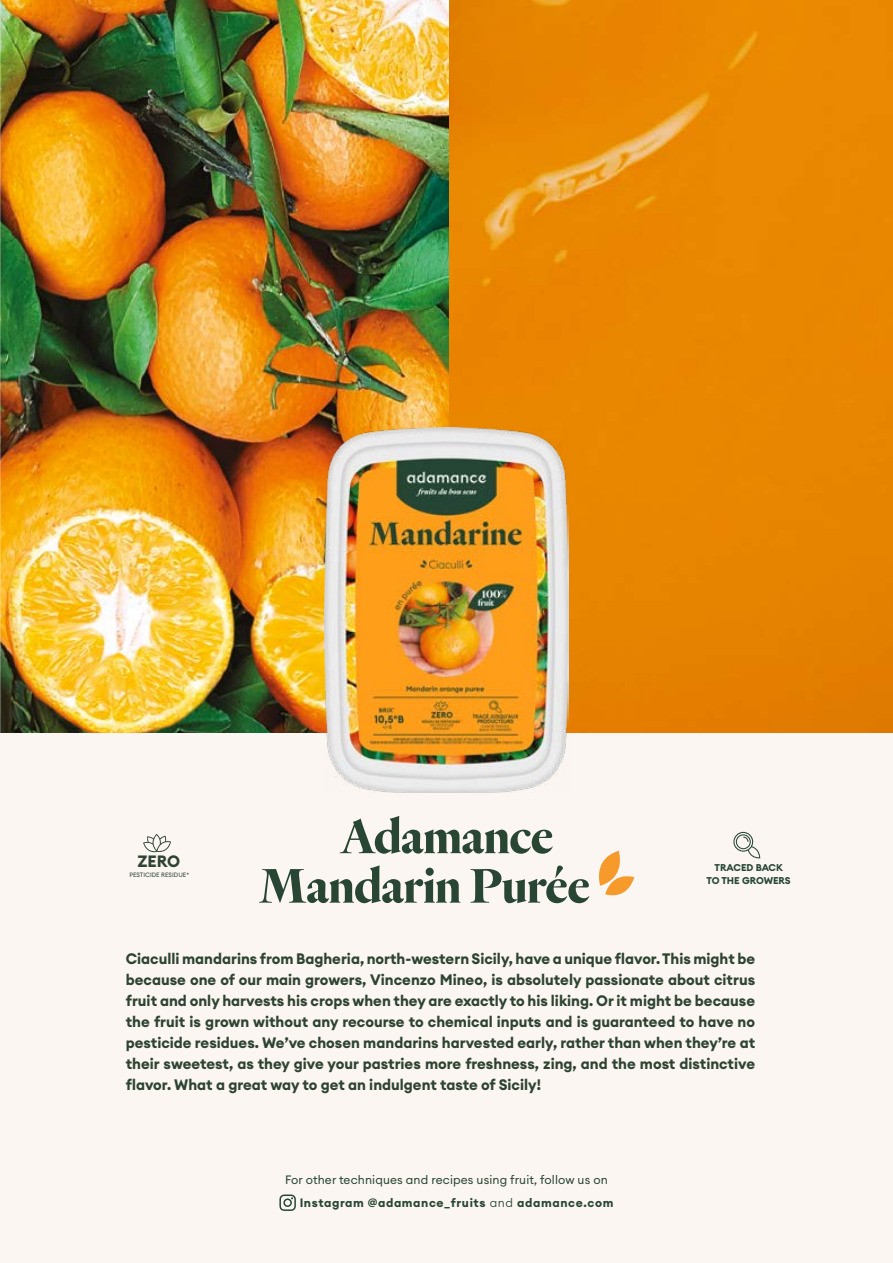
<style>
.page{position:relative;width:893px;height:1263px;background:#fff}
.page>*{position:absolute;margin:0;border:0;box-sizing:border-box;transform-origin:0 0}
.t1{font:700 50.25px/49.5px "Heldane Display";color:#294634}
.t2{font:700 16.2px "Euclid Circular A";color:#2e4332}
.t3{font:700 15px/21px "Euclid Circular A";color:#2e4332;text-align:justify}
.t4{font:12px/22.5px "Euclid Circular A";letter-spacing:.01em;color:#294634}
.t5{font:700 9.75px/12.5px "Euclid Circular A";color:#274635;text-align:center}
.t6{font:6.15px "Euclid Circular A";color:#2e4332}
.s1{font-weight:700}
.s2{font-weight:300}
</style>
<div class="page">
<img style="left:449px;top:0;width:444px;height:733px">
<img style="left:0;top:0;width:449px;height:733px">
<div style="left:0;top:733px;width:893px;height:530px;background:#fbf6f1"></div>
<svg style="left:279px;top:1194px;width:17px;height:17px"></svg>
<img style="left:325px;top:427px;width:243px;height:365px">
<svg style="left:599px;top:851px;width:35px;height:45px"></svg>
<svg style="left:143px;top:834px;width:28px;height:18px"></svg>
<svg style="left:733px;top:832px;width:27px;height:26px"></svg>
<h1 class="t1" style="left:259px;top:812px;width:333px;text-indent:81px">Adamance<br>Mandarin Purée</h1>
<p class="t2" style="left:137px;top:851px;width:44px">ZERO</p>
<p class="t6" style="left:129px;top:871px;width:61px">PESTICIDE RESIDUE*</p>
<p class="t5" style="left:706px;top:862px;width:86px">TRACED BACK<br>TO THE GROWERS</p>
<p class="t3" style="left:126px;top:948px;width:631px">Ciaculli mandarins from Bagheria, north-western Sicily, have a unique flavor. This might be because one of our main growers, Vincenzo Mineo, is absolutely passionate about citrus fruit and only harvests his crops when they are exactly to his liking. Or it might be because the fruit is grown without any recourse to chemical inputs and is guaranteed to have no pesticide residues. We’ve chosen mandarins harvested early, rather than when they’re at their sweetest, as they give your pastries more freshness, zing, and the most distinctive flavor. What a great way to get an indulgent taste of Sicily!</p>
<p class="t4" style="left:300px;top:1168px;width:315px;text-indent:-15px">For other techniques and recipes using fruit, follow us on<br><span class="s1">Instagram @adamance_fruits</span> <span class="s2">and</span> <span class="s1">adamance.com</span></p>
</div>
